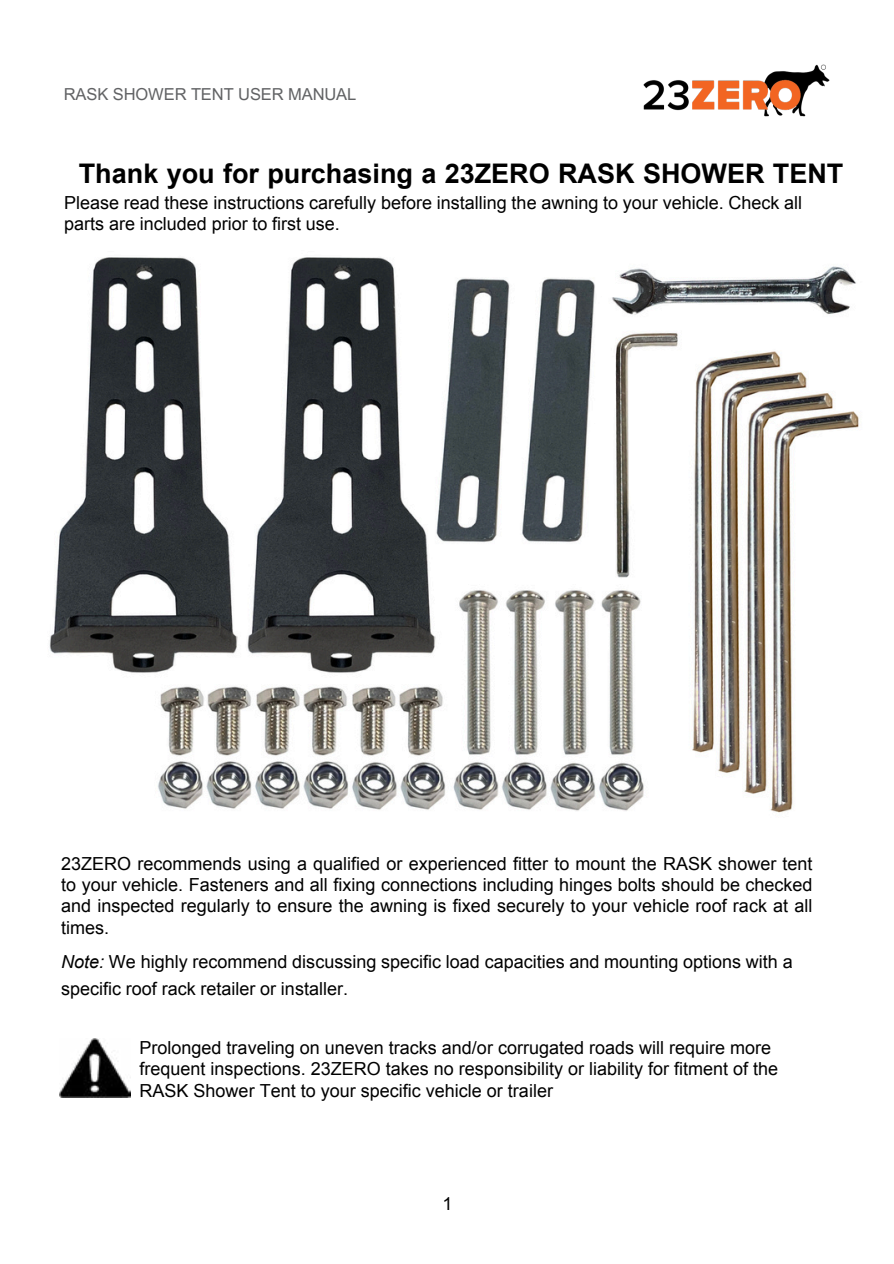
<style>
.page{position:relative;width:894px;height:1264px;background:#fff}
.page>*{position:absolute;margin:0;border:0;box-sizing:border-box;transform-origin:0 0}
.t1{font:700 27px "Arial";color:#000}
.t2{font:18px/21.3px "Arial";color:#000}
.t3{font:18px "Arial MT Pro";color:#000}
.t4{font:16.5px "Arial MT Pro";letter-spacing:-.005em;color:#616264}
.s1{font-style:italic}
</style>
<div class="page">
<img style="left:60px;top:1038px;width:71px;height:59px">
<img style="left:643px;top:64px;width:187px;height:53px">
<img style="left:49px;top:257px;width:810px;height:556px">
<p class="t4" style="left:64px;top:88px;width:294px">RASK SHOWER TENT USER MANUAL</p>
<p class="t1" style="left:79px;top:155px;width:766px">Thank you for purchasing a 23ZERO RASK SHOWER TENT</p>
<p class="t2" style="left:64px;top:192px;width:739px">Please read these instructions carefully before installing the awning to your vehicle. Check all parts are included prior to first use.</p>
<p class="t2" style="left:61px;top:853px;width:752px;text-align:justify">23ZERO recommends using a qualified or experienced fitter to mount the RASK shower tent to your vehicle. Fasteners and all fixing connections including hinges bolts should be checked and inspected regularly to ensure the awning is fixed securely to your vehicle roof rack at all times.</p>
<p class="t2" style="left:61px;top:948px;width:732px;line-height:27px"><span class="s1">Note:</span> We highly recommend discussing specific load capacities and mounting options with a specific roof rack retailer or installer.</p>
<p class="t2" style="left:139px;top:1037px;width:640px">Prolonged traveling on uneven tracks and/or corrugated roads will require more frequent inspections. 23ZERO takes no responsibility or liability for fitment of the<br>RASK Shower Tent to your specific vehicle or trailer</p>
<p class="t3" style="left:442px;top:1196px;width:12px">1</p>
</div>
